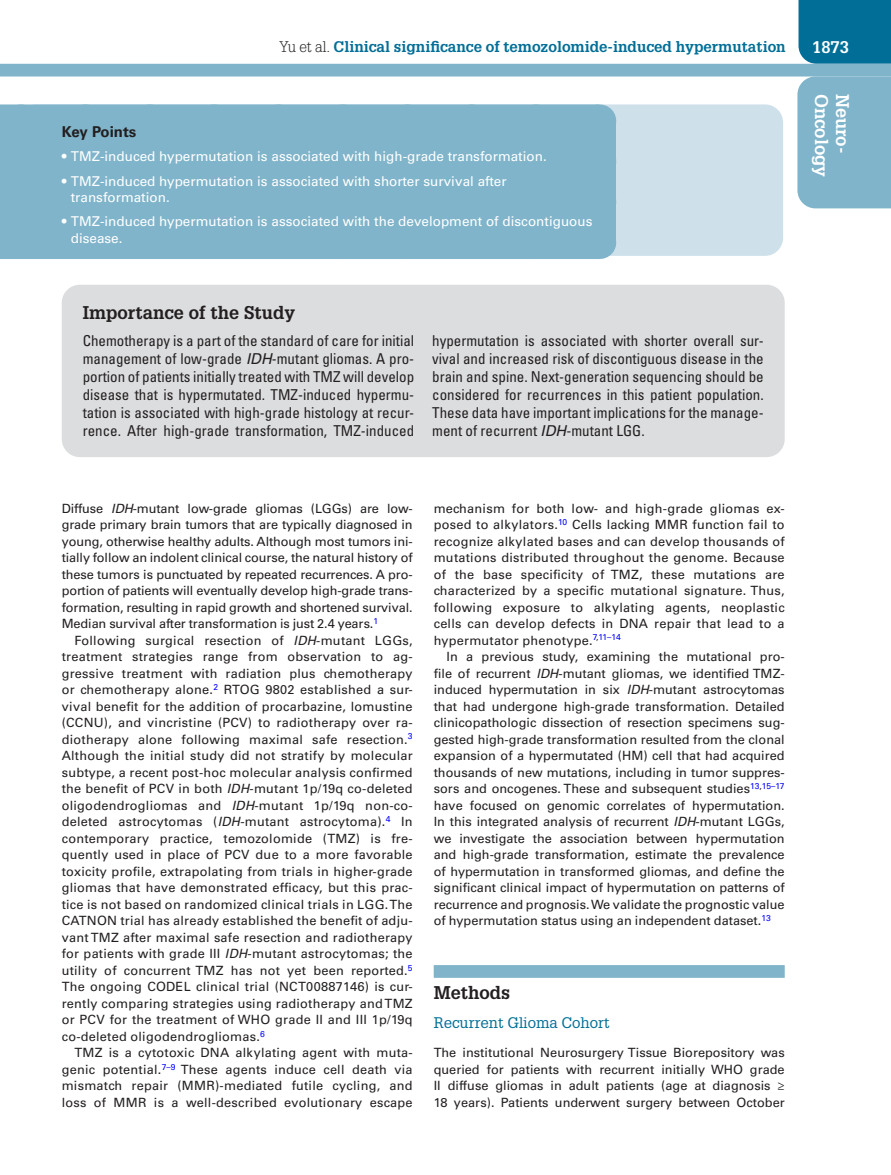
<style>
.page{position:relative;width:891px;height:1175px;background:#fff}
.page>*{position:absolute;margin:0;border:0;box-sizing:border-box;transform-origin:0 0}
.t1{font:700 18px "Glypha LT Std";color:#231f20}
.t2{font:700 18px "Glypha LT Std";color:#fff}
.t3{font:700 16.5px "Glypha LT Std";color:#fff}
.t4{font:condensed 15px/18px "Univers LT Std";color:#231f20;text-align:justify}
.t5{font:700 15px "Glypha LT Std";color:#006e96}
.t6{font:15px "Glypha LT Std";color:#006e96}
.t7{font:700 15px "Univers LT Std";color:#231f20}
.t8{font:13.5px/16.5px "Univers LT Std";color:#fff}
.t9{font:12.75px/16.5px "Univers LT Std";letter-spacing:.01em;color:#231f20;text-align:justify}
.s1{font-weight:300;color:#231f20}
.s2{font-style:italic;font-stretch:normal}
.s3{font-style:italic}
</style>
<div class="page">
<div style="left:799px;top:0;width:92px;height:64px;background:#006e96"></div>
<div style="left:797px;top:76px;width:94px;height:132px;background:#7fb4ca"></div>
<div style="left:0;top:64px;width:891px;height:12px;background:#7fb4ca"></div>
<div style="left:18px;top:104px;width:765px;height:152px;background:#cee0ea;border-radius:18px"></div>
<div style="left:0;top:122px;width:615px;height:35px;background:#7fb4ca"></div>
<div style="left:0;top:104px;width:599px;height:33px;background:#7fb4ca"></div>
<svg style="left:21px;top:104px;width:546px;height:1px"></svg>
<hr style="left:599px;top:104px;width:1px;height:33px;background:#7fb4ca">
<div style="left:0;top:138px;width:615px;height:27px;background:#7fb4ca"></div>
<div style="left:0;top:162px;width:615px;height:44px;background:#7fb4ca"></div>
<div style="left:0;top:203px;width:615px;height:43px;background:#7fb4ca"></div>
<div style="left:0;top:226px;width:599px;height:33px;background:#7fb4ca"></div>
<hr style="left:599px;top:226px;width:1px;height:33px;background:#7fb4ca">
<div style="left:434px;top:965px;width:351px;height:12px;background:#7fb4ca"></div>
<div style="left:62px;top:285px;width:723px;height:172px;background:#dcdddf;border-radius:18px"></div>
<p class="t5" style="left:279px;top:37px;width:508px"><span class="s1">Yu et al.</span> Clinical significance of temozolomide-induced hypermutation</p>
<p class="t3" style="left:812px;top:37px;width:38px">1873</p>
<h1 class="t2" style="left:833px;top:94px;width:85px;rotate:90deg">Oncology</h1>
<h1 class="t2" style="left:854px;top:94px;width:61px;rotate:90deg">Neuro-</h1>
<p class="t7" style="left:62px;top:123px;width:76px">Key Points</p>
<p class="t8" style="left:62px;top:148px;width:487px">• TMZ-induced hypermutation is associated with high-grade transformation.</p>
<p class="t8" style="left:71px;top:172px;width:437px;text-indent:-9px">• TMZ-induced hypermutation is associated with shorter survival after transformation.</p>
<p class="t8" style="left:71px;top:213px;width:523px;text-indent:-9px">• TMZ-induced hypermutation is associated with the development of discontiguous disease.</p>
<h1 class="t1" style="left:83px;top:301px;width:214px">Importance of the Study</h1>
<p class="t4" style="left:83px;top:331px;width:333px">Chemotherapy is a part of the standard of care for initial management of low-grade <span class="s2">IDH</span>-mutant gliomas. A pro&shy;portion of patients initially treated with TMZ will develop disease that is hypermutated. TMZ-induced hypermu&shy;tation is associated with high-grade histology at recur&shy;rence. After high-grade transformation, TMZ-induced</p>
<p class="t4" style="left:432px;top:331px;width:333px">hypermutation is associated with shorter overall sur&shy;vival and increased risk of discontiguous disease in the brain and spine. Next-generation sequencing should be considered for recurrences in this patient population.<br>These data have important implications for the manage&shy;ment of recurrent <span class="s2">IDH</span>-mutant LGG.</p>
<p class="t9" style="left:62px;top:500px;width:353px">Diffuse <span class="s3">IDH</span>-mutant low-grade gliomas (LGGs) are low&shy;grade primary brain tumors that are typically diagnosed in young, otherwise healthy adults. Although most tumors ini&shy;tially follow an indolent clinical course, the natural history of these tumors is punctuated by repeated recurrences. A pro&shy;portion of patients will eventually develop high-grade trans&shy;formation, resulting in rapid growth and shortened survival.<br>Median survival after transformation is just 2.4 years.<sup>1</sup></p>
<p class="t9" style="left:62px;top:632px;width:353px;text-indent:13px">Following surgical resection of <span class="s3">IDH</span>-mutant LGGs, treatment strategies range from observation to ag&shy;gressive treatment with radiation plus chemotherapy or chemotherapy alone.<sup>2</sup> RTOG 9802 established a sur&shy;vival benefit for the addition of procarbazine, lomustine (CCNU), and vincristine (PCV) to radiotherapy over ra&shy;diotherapy alone following maximal safe resection.<sup>3<br></sup>Although the initial study did not stratify by molecular subtype, a recent post-hoc molecular analysis confirmed the benefit of PCV in both <span class="s3">IDH</span>-mutant 1p/19q co-deleted oligodendrogliomas and <span class="s3">IDH</span>-mutant 1p/19q non-co&shy;deleted astrocytomas (<span class="s3">IDH</span>-mutant astrocytoma).<sup>4</sup> In contemporary practice, temozolomide (TMZ) is fre&shy;quently used in place of PCV due to a more favorable toxicity profile, extrapolating from trials in higher-grade gliomas that have demonstrated efficacy, but this prac&shy;tice is not based on randomized clinical trials in LGG. The CATNON trial has already established the benefit of adju&shy;vant TMZ after maximal safe resection and radiotherapy for patients with grade III <span class="s3">IDH</span>-mutant astrocytomas; the utility of concurrent TMZ has not yet been reported.<sup>5<br></sup>The ongoing CODEL clinical trial (NCT00887146) is cur&shy;rently comparing strategies using radiotherapy and TMZ or PCV for the treatment of WHO grade II and III 1p/19q co-deleted oligodendrogliomas.<sup>6</sup></p>
<p class="t9" style="left:62px;top:1044px;width:353px;text-indent:13px">TMZ is a cytotoxic DNA alkylating agent with muta&shy;genic potential.<sup>7–9</sup> These agents induce cell death via mismatch repair (MMR)-mediated futile cycling, and loss of MMR is a well-described evolutionary escape</p>
<p class="t9" style="left:434px;top:500px;width:353px">mechanism for both low- and high-grade gliomas ex&shy;posed to alkylators.<sup>10</sup> Cells lacking MMR function fail to recognize alkylated bases and can develop thousands of mutations distributed throughout the genome. Because of the base specificity of TMZ, these mutations are characterized by a specific mutational signature. Thus, following exposure to alkylating agents, neoplastic cells can develop defects in DNA repair that lead to a hypermutator phenotype.<sup>7</sup><sup>,</sup><sup>11–14</sup></p>
<p class="t9" style="left:434px;top:648px;width:353px;text-indent:13px">In a previous study, examining the mutational pro&shy;file of recurrent <span class="s3">IDH</span>-mutant gliomas, we identified TMZ&shy;induced hypermutation in six <span class="s3">IDH</span>-mutant astrocytomas that had undergone high-grade transformation. Detailed clinicopathologic dissection of resection specimens sug&shy;gested high-grade transformation resulted from the clonal expansion of a hypermutated (HM) cell that had acquired thousands of new mutations, including in tumor suppres&shy;sors and oncogenes. These and subsequent studies<sup>13</sup><sup>,</sup><sup>15–17 </sup>have focused on genomic correlates of hypermutation.<br>In this integrated analysis of recurrent <span class="s3">IDH</span>-mutant LGGs, we investigate the association between hypermutation and high-grade transformation, estimate the prevalence of hypermutation in transformed gliomas, and define the significant clinical impact of hypermutation on patterns of recurrence and prognosis. We validate the prognostic value of hypermutation status using an independent dataset.<sup>13</sup></p>
<h1 class="t1" style="left:434px;top:981px;width:78px">Methods</h1>
<p class="t6" style="left:434px;top:1013px;width:178px">Recurrent Glioma Cohort</p>
<p class="t9" style="left:434px;top:1044px;width:353px">The institutional Neurosurgery Tissue Biorepository was queried for patients with recurrent initially WHO grade II diffuse gliomas in adult patients (age at diagnosis ≥ 18 years). Patients underwent surgery between October</p>
</div>
